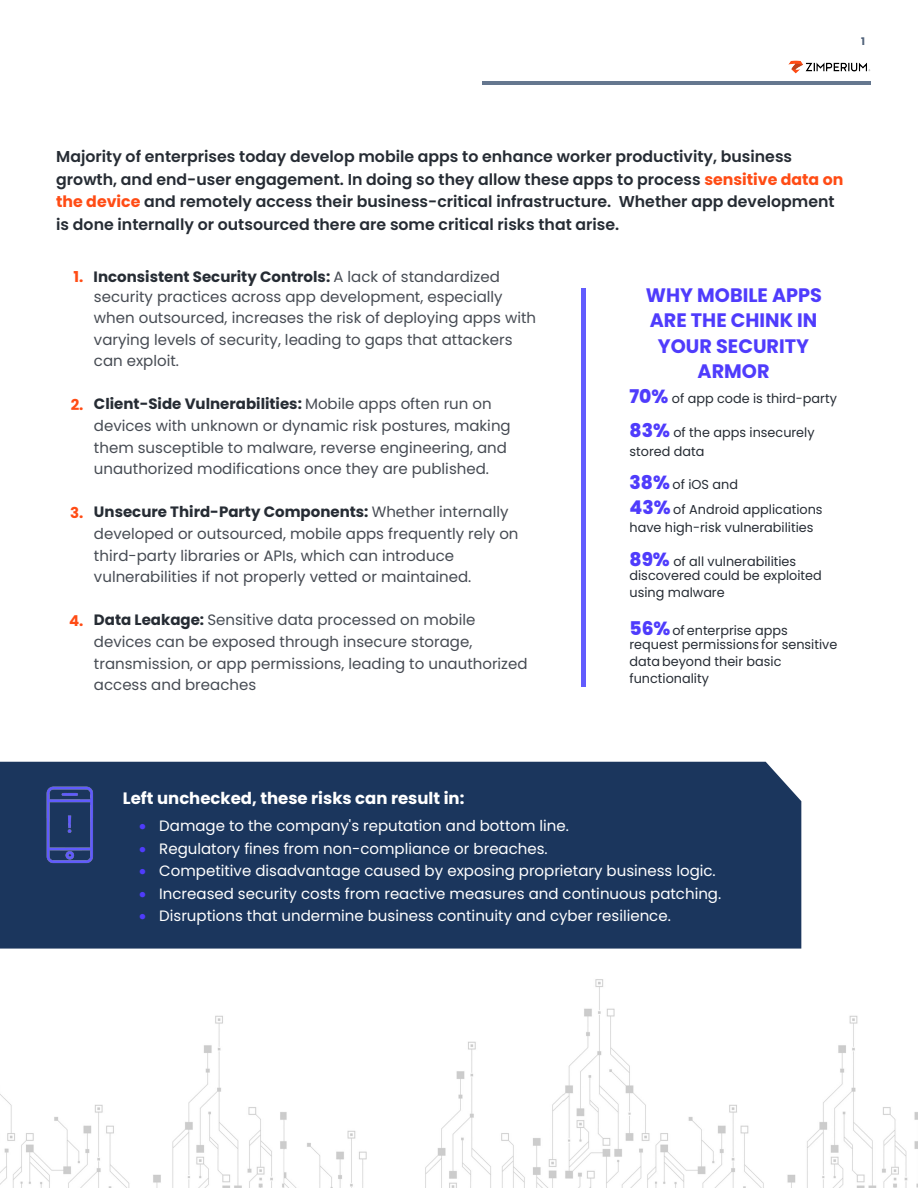
<style>
.page{position:relative;width:918px;height:1188px;background:#fff}
.page>*{position:absolute;margin:0;border:0;box-sizing:border-box;transform-origin:0 0}
.t1{font:700 19.5px/25.3px "Poppins";color:#4f3cfc;text-align:center}
.t2{font:700 16.5px "Poppins";color:#fff}
.t3{font:600 15.75px/22.6px "Poppins";color:#262c34}
.t4{font:15px/21.6px "Poppins";color:#464b53}
.t5{font:15px "Poppins";color:#fff}
.t6{font:700 15px "Poppins";color:#ff4c15}
.t7{font:13.05px/14.4px "Poppins";color:#262c34}
.t8{font:13.05px/18.3px "Poppins";color:#262c34}
.t9{font:700 10.5px "Poppins";color:#52637b}
.s1{font-weight:700;color:#ff4c15}
.s2{font-weight:700;color:#262c34}
.s3{font-weight:800;font-size:18.9px;color:#4f3cfc}
.s4{color:#4f3cfc}
</style>
<div class="page">
<img style="left:0;top:979px;width:918px;height:209px">
<img style="left:483px;top:81px;width:387px;height:3px">
<img style="left:789px;top:60px;width:82px;height:14px">
<hr style="left:582px;top:288px;width:4px;height:398px;background:#625cfe">
<div style="left:0;top:762px;width:801px;height:187px;background:#1b365d"></div>
<img style="left:47px;top:786px;width:46px;height:77px">
<p class="t9" style="left:861px;top:35px;width:5px">1</p>
<p class="t3" style="left:56px;top:145px;width:789px">Majority of enterprises today develop mobile apps to enhance worker productivity, business growth, and end-user engagement. In doing so they allow these apps to process <span class="s1">sensitive data on the device</span> and remotely access their business-critical infrastructure. Whether app development is done internally or outsourced there are some critical risks that arise.</p>
<p class="t4" style="left:74px;top:267px;width:431px;line-height:19.5px;text-align:right"><span class="s1">1.</span> <span class="s2">Inconsistent Security Controls:</span> A lack of standardized security practices across app development, especially</p>
<p class="t4" style="left:94px;top:307px;width:444px">when outsourced, increases the risk of deploying apps with varying levels of security, leading to gaps that attackers can exploit.</p>
<p class="t6" style="left:71px;top:396px;width:14px">2.</p>
<p class="t4" style="left:94px;top:393px;width:418px"><span class="s2">Client-Side Vulnerabilities:</span> Mobile apps often run on devices with unknown or dynamic risk postures, making them susceptible to malware, reverse engineering, and unauthorized modifications once they are published.</p>
<p class="t4" style="left:94px;top:501px;width:426px"><span class="s2">Unsecure Third-Party Components:</span> Whether internally developed or outsourced, mobile apps frequently rely on third-party libraries or APIs, which can introduce vulnerabilities if not properly vetted or maintained.</p>
<p class="t4" style="left:94px;top:609px;width:435px"><span class="s2">Data Leakage:</span> Sensitive data processed on mobile devices can be exposed through insecure storage, transmission, or app permissions, leading to unauthorized access and breaches</p>
<p class="t6" style="left:70px;top:504px;width:15px">3.</p>
<p class="t6" style="left:69px;top:612px;width:16px">4.</p>
<h1 class="t1" style="left:646px;top:283px;width:178px">WHY MOBILE APPS<br>ARE THE CHINK IN<br>YOUR SECURITY<br>ARMOR</h1>
<p class="t7" style="left:630px;top:391px;width:209px"><span class="s3">70%</span> of app code is third-party</p>
<p class="t8" style="left:630px;top:424px;width:187px"><span class="s3">83%</span> of the apps insecurely stored data</p>
<p class="t8" style="left:630px;top:473px;width:195px;line-height:24.6px"><span class="s3">38%</span> of iOS and<br><span class="s3">43%</span> of Android applications</p>
<p class="t7" style="left:630px;top:521px;width:186px">have high-risk vulnerabilities</p>
<p class="t8" style="left:630px;top:554px;width:194px;line-height:14.4px"><span class="s3">89%</span> of all vulnerabilities discovered could be exploited</p>
<p class="t8" style="left:630px;top:584px;width:97px">using malware</p>
<p class="t7" style="left:630px;top:623px;width:209px"><span class="s3">56%</span> of enterprise apps request permissions for sensitive</p>
<p class="t7" style="left:630px;top:653px;width:154px;line-height:17px">data beyond their basic functionality</p>
<p class="t2" style="left:123px;top:788px;width:343px">Left unchecked, these risks can result in:</p>
<p class="t5" style="left:139px;top:817px;width:431px"><span class="s4">•</span> Damage to the company's reputation and bottom line.</p>
<p class="t5" style="left:139px;top:840px;width:410px"><span class="s4">•</span> Regulatory fines from non-compliance or breaches.</p>
<p class="t5" style="left:139px;top:862px;width:578px"><span class="s4">•</span> Competitive disadvantage caused by exposing proprietary business logic.</p>
<p class="t5" style="left:139px;top:885px;width:584px"><span class="s4">•</span> Increased security costs from reactive measures and continuous patching.</p>
<p class="t5" style="left:139px;top:907px;width:533px"><span class="s4">•</span> Disruptions that undermine business continuity and cyber resilience.</p>
</div>
